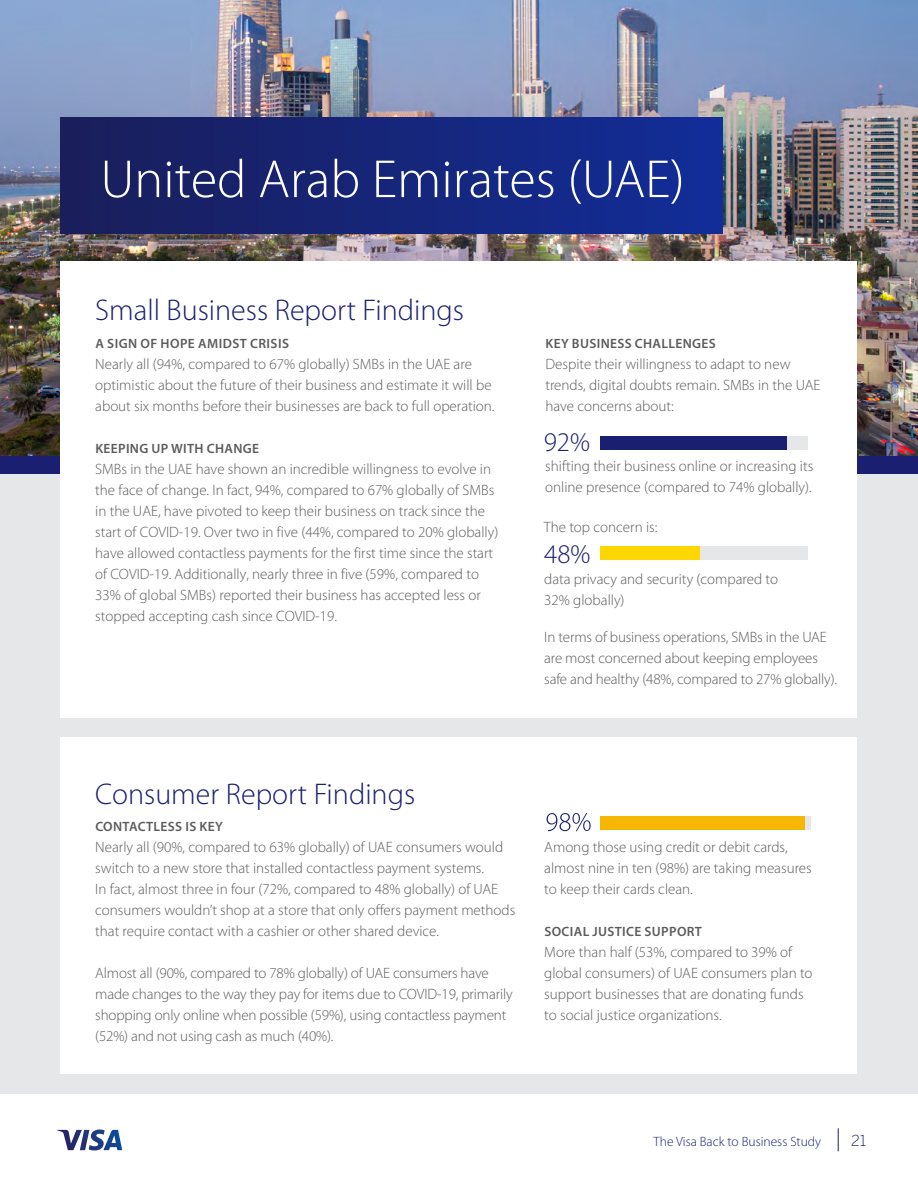
<style>
.page{position:relative;width:918px;height:1188px;background:#fff}
.page>*{position:absolute;margin:0;border:0;box-sizing:border-box;transform-origin:0 0}
.t1{font:300 54px "Myriad Pro";color:#fff}
.t2{font:300 30px "Myriad Pro";color:#1a1f71}
.t3{font:300 27px "Myriad Pro";color:#1a1f71}
.t4{font:300 15px/21px "Myriad Pro";color:#5c5c5c}
.t5{font:300 15px "Benton Sans";color:#1a1f71}
.t6{font:600 13.5px "Myriad Pro";letter-spacing:.025em;color:#5c5c5c}
.t7{font:300 13.5px "Myriad Pro";color:#1a1f71}
</style>
<div class="page">
<img style="left:0;top:0;width:918px;height:456px">
<div style="left:0;top:457px;width:918px;height:637px;background:#e6e7e8"></div>
<div style="left:0;top:456px;width:918px;height:18px;background:#1a1f71"></div>
<div style="left:61px;top:261px;width:796px;height:456px;background:#fff"></div>
<div style="left:61px;top:737px;width:796px;height:337px;background:#fff"></div>
<div style="left:700px;top:546px;width:108px;height:14px;background:#e6e7e8"></div>
<div style="left:600px;top:546px;width:100px;height:14px;background:#ffd700"></div>
<div style="left:787px;top:436px;width:21px;height:13px;background:#e6e7e8"></div>
<div style="left:600px;top:436px;width:187px;height:13px;background:#1a1f71"></div>
<div style="left:61px;top:117px;width:661px;height:117px;background:linear-gradient(to right,#1a1e5a,#122d99)"></div>
<div style="left:805px;top:816px;width:6px;height:14px;background:#e6e7e8"></div>
<div style="left:601px;top:816px;width:204px;height:14px;background:#f7b600"></div>
<svg style="left:547px;top:813px;width:44px;height:18px"></svg>
<svg style="left:838px;top:1128px;width:1px;height:23px"></svg>
<svg style="left:57px;top:1130px;width:65px;height:20px"></svg>
<h2 class="t1" style="left:100px;top:149px;width:586px">United Arab Emirates (UAE)</h2>
<h3 class="t2" style="left:95px;top:294px;width:370px">Small Business Report Findings</h3>
<h4 class="t6" style="left:95px;top:335px;width:195px">A SIGN OF HOPE AMIDST CRISIS</h4>
<p class="t4" style="left:95px;top:354px;width:401px">Nearly all (94%, compared to 67% globally) SMBs in the UAE are optimistic about the future of their business and estimate it will be about six months before their businesses are back to full operation.</p>
<h4 class="t6" style="left:95px;top:440px;width:165px">KEEPING UP WITH CHANGE</h4>
<p class="t4" style="left:95px;top:459px;width:405px">SMBs in the UAE have shown an incredible willingness to evolve in the face of change. In fact, 94%, compared to 67% globally of SMBs in the UAE, have pivoted to keep their business on track since the start of COVID-19. Over two in five (44%, compared to 20% globally) have allowed contactless payments for the first time since the start of COVID-19. Additionally, nearly three in five (59%, compared to 33% of global SMBs) reported their business has accepted less or stopped accepting cash since COVID-19.</p>
<h4 class="t6" style="left:546px;top:335px;width:172px">KEY BUSINESS CHALLENGES</h4>
<p class="t4" style="left:545px;top:354px;width:277px">Despite their willingness to adapt to new trends, digital doubts remain. SMBs in the UAE have concerns about:</p>
<p class="t3" style="left:544px;top:427px;width:48px">92%</p>
<p class="t4" style="left:545px;top:456px;width:270px">shifting their business online or increasing its online presence (compared to 74% globally).</p>
<p class="t4" style="left:544px;top:517px;width:115px">The top concern is:</p>
<p class="t3" style="left:544px;top:539px;width:48px">48%</p>
<p class="t4" style="left:544px;top:569px;width:235px">data privacy and security (compared to<br>32% globally)</p>
<p class="t4" style="left:544px;top:627px;width:294px">In terms of business operations, SMBs in the UAE are most concerned about keeping employees safe and healthy (48%, compared to 27% globally).</p>
<h3 class="t2" style="left:95px;top:778px;width:321px">Consumer Report Findings</h3>
<h4 class="t6" style="left:95px;top:818px;width:129px">CONTACTLESS IS KEY</h4>
<p class="t4" style="left:95px;top:837px;width:422px">Nearly all (90%, compared to 63% globally) of UAE consumers would switch to a new store that installed contactless payment systems.<br>In fact, almost three in four (72%, compared to 48% globally) of UAE consumers wouldn’t shop at a store that only offers payment methods that require contact with a cashier or other shared device.</p>
<p class="t4" style="left:95px;top:963px;width:419px">Almost all (90%, compared to 78% globally) of UAE consumers have made changes to the way they pay for items due to COVID-19, primarily shopping only online when possible (59%), using contactless payment (52%) and not using cash as much (40%).</p>
<p class="t4" style="left:544px;top:837px;width:269px">Among those using credit or debit cards, almost nine in ten (98%) are taking measures to keep their cards clean.</p>
<h4 class="t6" style="left:544px;top:923px;width:159px">SOCIAL JUSTICE SUPPORT</h4>
<p class="t4" style="left:544px;top:942px;width:270px">More than half (53%, compared to 39% of global consumers) of UAE consumers plan to support businesses that are donating funds to social justice organizations.</p>
<p class="t7" style="left:654px;top:1134px;width:169px">The Visa Back to Business Study</p>
<p class="t5" style="left:851px;top:1132px;width:17px">21</p>
</div>
